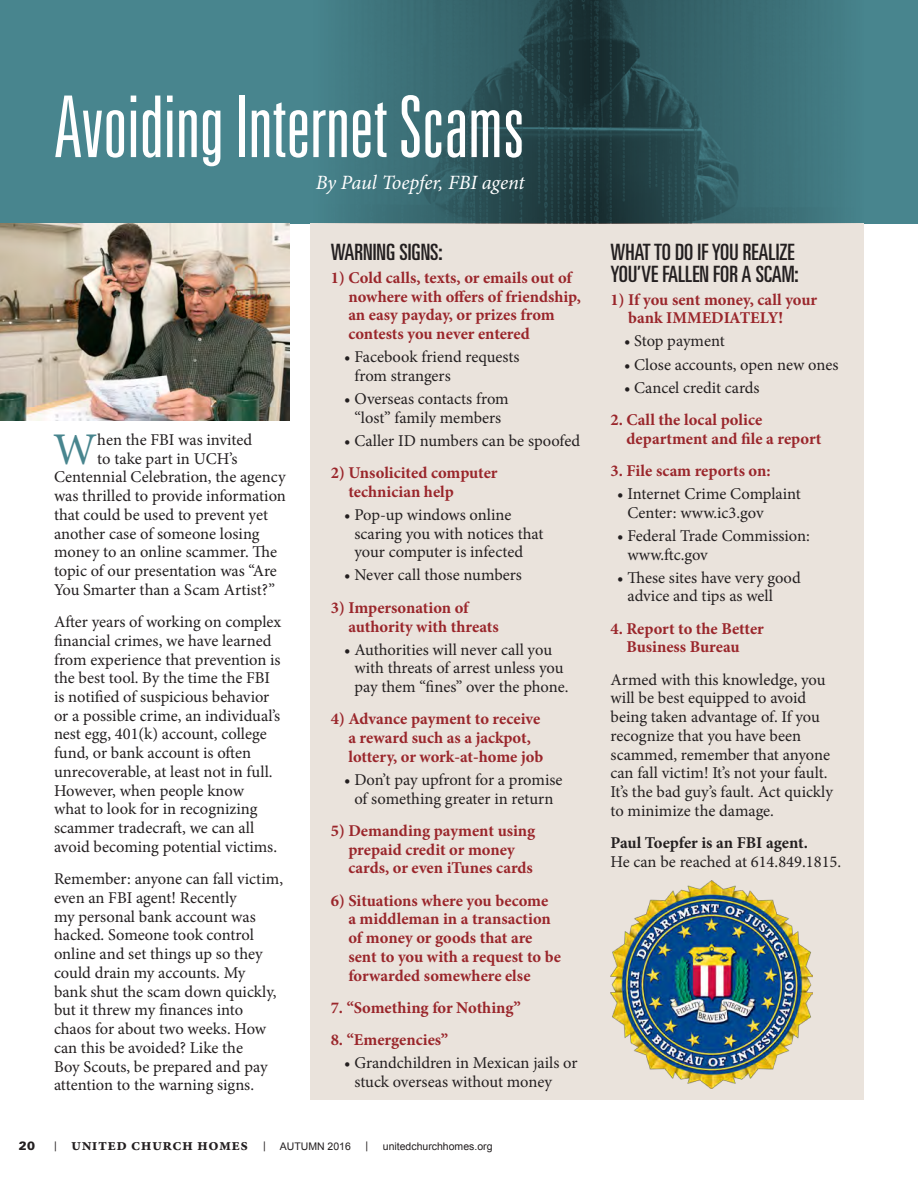
<style>
.page{position:relative;width:918px;height:1188px;background:#fff}
.page>*{position:absolute;margin:0;border:0;box-sizing:border-box;transform-origin:0 0}
.Body{font:300 ultra-condensed 85.2px "Univers";color:#fff}
.Body-2{font:45.3px "Minion Pro";color:#48858e}
.Body-3{font:ultra-condensed 22.5px/21.8px "Univers";color:#231f20}
.Body-4{font:italic 20.4px "Minion Pro";letter-spacing:-.005em;color:#fff}
.Body-5{font:16.5px/18.8px "Minion Pro";color:#231f20}
.Body-6{font:700 16.5px/18.8px "Minion Pro";color:#9a262b}
.t1{font:700 16.5px "Minion Pro";letter-spacing:.025em;color:#231f20}
.t2{font:900 12px "Univers";color:#231f20}
.t3{font:10.5px "Arial";color:#231f20}
.s1{font-family:"Arial";font-weight:400;font-size:10.5px}
.s2{font-weight:700}
</style>
<div class="page">
<div style="left:0;top:0;width:918px;height:224px;background:#48858e"></div>
<div style="left:310px;top:224px;width:554px;height:876px;background:#eae3dc"></div>
<img style="left:0;top:224px;width:289px;height:197px">
<img style="left:610px;top:880px;width:203px;height:208px">
<img style="left:310px;top:0;width:554px;height:224px">
<p class="Body" style="left:54px;top:83px;width:472px">Avoiding Internet Scams</p>
<p class="Body-4" style="left:316px;top:168px;width:210px">By Paul Toepfer, FBI agent</p>
<p class="Body-2" style="left:53px;top:419px;width:46px">W</p>
<p class="Body-5" style="left:97px;top:430px;width:156px">hen the FBI was invited</p>
<p class="Body-5" style="left:97px;top:449px;width:142px">to take part in UCH’s</p>
<p class="Body-5" style="left:54px;top:468px;width:233px">Centennial Celebration, the agency</p>
<p class="Body-5" style="left:54px;top:486px;width:233px">was thrilled to provide information</p>
<p class="Body-5" style="left:54px;top:505px;width:216px">that could be used to prevent yet</p>
<p class="Body-5" style="left:54px;top:524px;width:207px">another case of someone losing</p>
<p class="Body-5" style="left:54px;top:543px;width:225px">money to an online scammer. The</p>
<p class="Body-5" style="left:54px;top:561px;width:224px">topic of our presentation was “Are</p>
<p class="Body-5" style="left:54px;top:580px;width:223px">You Smarter than a Scam Artist?”</p>
<p class="Body-5" style="left:54px;top:612px;width:229px">After years of working on complex financial crimes, we have learned from experience that prevention is the best tool. By the time the FBI is notified of suspicious behavior or a possible crime, an individual’s nest egg, 401(k) account, college fund, or bank account is often unrecoverable, at least not in full.<br>However, when people know<br>what to look for in recognizing scammer tradecraft, we can all avoid becoming potential victims.</p>
<p class="Body-5" style="left:54px;top:870px;width:231px">Remember: anyone can fall victim, even an FBI agent! Recently<br>my personal bank account was hacked. Someone took control online and set things up so they could drain my accounts. My<br>bank shut the scam down quickly, but it threw my finances into chaos for about two weeks. How can this be avoided? Like the<br>Boy Scouts, be prepared and pay attention to the warning signs.</p>
<p class="Body-3" style="left:331px;top:241px;width:114px">WARNING SIGNS:</p>
<p class="Body-6" style="left:348px;top:268px;width:234px;text-indent:-18px">1) Cold calls, texts, or emails out of nowhere with offers of friendship, an easy payday, or prizes from contests you never entered</p>
<p class="Body-5" style="left:354px;top:348px;width:167px;text-indent:-10px">• Facebook friend requests from strangers</p>
<p class="Body-5" style="left:344px;top:389px;width:166px;text-align:center">• Overseas contacts from “lost” family members</p>
<p class="Body-5" style="left:344px;top:431px;width:237px">• Caller ID numbers can be spoofed</p>
<p class="Body-6" style="left:348px;top:463px;width:151px;text-indent:-18px">2) Unsolicited computer technician help</p>
<p class="Body-5" style="left:354px;top:505px;width:191px;text-indent:-10px">• Pop-up windows online scaring you with notices that your computer is infected</p>
<p class="Body-5" style="left:344px;top:566px;width:179px">• Never call those numbers</p>
<p class="Body-6" style="left:348px;top:598px;width:152px;text-indent:-18px">3) Impersonation of authority with threats</p>
<p class="Body-5" style="left:354px;top:640px;width:216px;text-indent:-10px">• Authorities will never call you with threats of arrest unless you pay them “fines” over the phone.</p>
<p class="Body-6" style="left:348px;top:709px;width:196px;text-indent:-18px">4) Advance payment to receive a reward such as a jackpot, lottery, or work-at-home job</p>
<p class="Body-5" style="left:344px;top:770px;width:220px;text-align:center">• Don’t pay upfront for a promise of something greater in return</p>
<p class="Body-6" style="left:348px;top:821px;width:188px;text-indent:-18px">5) Demanding payment using prepaid credit or money cards, or even iTunes cards</p>
<p class="Body-6" style="left:348px;top:891px;width:214px;text-indent:-18px">6) Situations where you become<br>a middleman in a transaction of money or goods that are sent to you with a request to be forwarded somewhere else</p>
<p class="Body-6" style="left:331px;top:998px;width:192px">7. “Something for Nothing”</p>
<p class="Body-6" style="left:331px;top:1030px;width:119px">8. “Emergencies”</p>
<p class="Body-5" style="left:354px;top:1054px;width:225px;text-indent:-10px">• Grandchildren in Mexican jails or stuck overseas without money</p>
<p class="t2" style="left:19px;top:1138px;width:18px">20</p>
<p class="t1" style="left:54px;top:1133px;width:196px"><span class="s1">|</span> UNITED CHURCH HOMES</p>
<p class="t3" style="left:263px;top:1138px;width:4px">|</p>
<p class="t3" style="left:280px;top:1140px;width:73px">AUTUMN 2016</p>
<p class="t3" style="left:366px;top:1138px;width:4px">|</p>
<p class="t3" style="left:383px;top:1140px;width:111px">unitedchurchhomes.org</p>
<p class="Body-3" style="left:610px;top:241px;width:190px">WHAT TO DO IF YOU REALIZE<br>YOU’VE FALLEN FOR A SCAM:</p>
<p class="Body-6" style="left:628px;top:290px;width:191px;text-indent:-18px">1) If you sent money, call your bank IMMEDIATELY!</p>
<p class="Body-5" style="left:624px;top:332px;width:102px">• Stop payment</p>
<p class="Body-5" style="left:624px;top:355px;width:216px">• Close accounts, open new ones</p>
<p class="Body-5" style="left:624px;top:378px;width:137px">• Cancel credit cards</p>
<p class="Body-6" style="left:627px;top:410px;width:196px;text-indent:-16px">2. Call the local police department and file a report</p>
<p class="Body-6" style="left:610px;top:461px;width:162px">3. File scam reports on:</p>
<p class="Body-5" style="left:627px;top:484px;width:175px;text-indent:-10px">• Internet Crime Complaint<br>Center: www.ic3.gov</p>
<p class="Body-5" style="left:627px;top:526px;width:184px;text-indent:-10px">• Federal Trade Commission: www.ftc.gov</p>
<p class="Body-5" style="left:627px;top:568px;width:175px;text-indent:-10px">• These sites have very good advice and tips as well</p>
<p class="Body-6" style="left:611px;top:619px;width:155px;text-align:center">4. Report to the Better<br>Business Bureau</p>
<p class="Body-5" style="left:610px;top:670px;width:224px">Armed with this knowledge, you will be best equipped to avoid being taken advantage of. If you recognize that you have been scammed, remember that anyone can fall victim! It’s not your fault.<br>It’s the bad guy’s fault. Act quickly to minimize the damage.</p>
<p class="Body-5" style="left:610px;top:833px;width:232px"><span class="s2">Paul Toepfer is an FBI agent.<br></span>He can be reached at 614.849.1815.</p>
</div>
